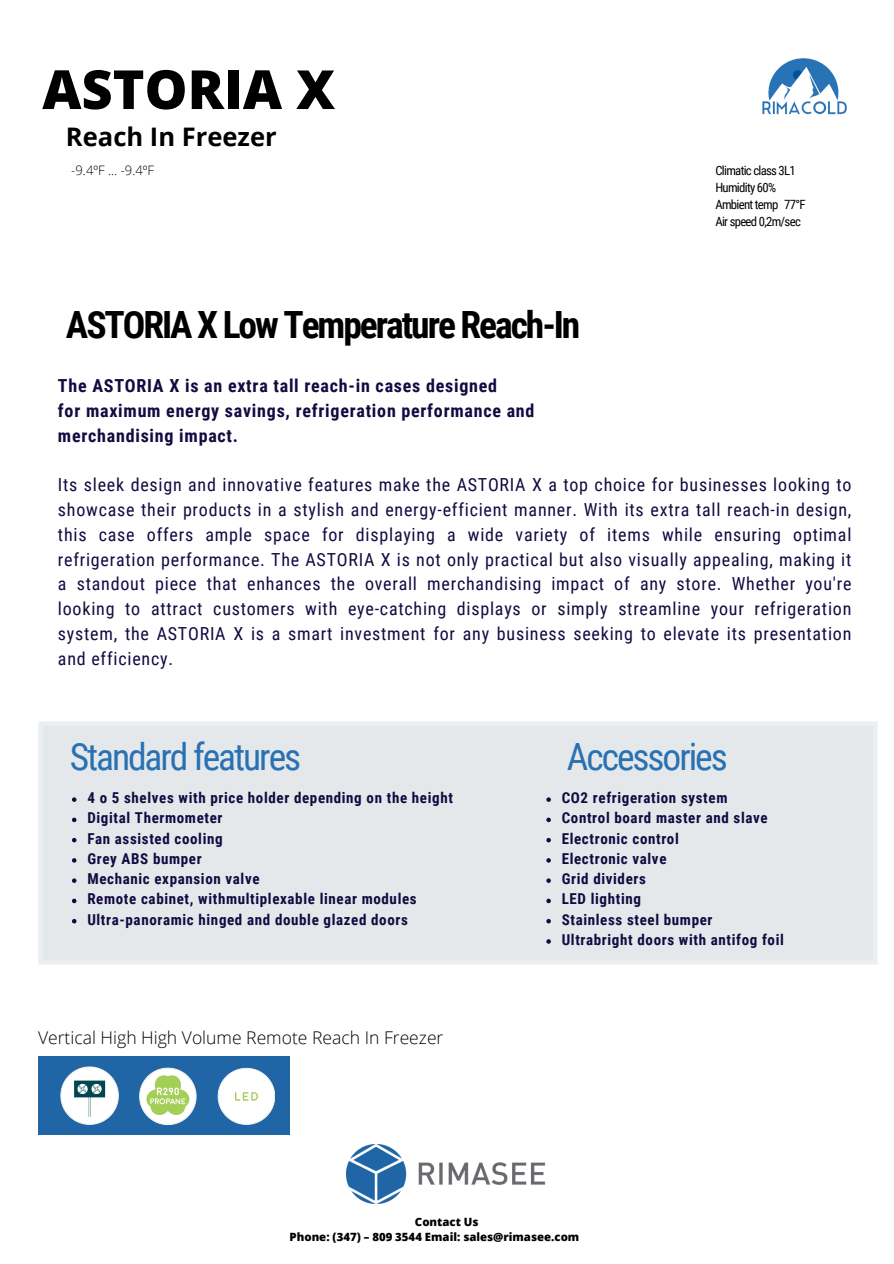
<style>
.page{position:relative;width:894px;height:1264px;background:#fff}
.page>*{position:absolute;margin:0;border:0;box-sizing:border-box;transform-origin:0 0}
.t1{font:800 54px "Open Sans";color:#000}
.t2{font:700 37.5px "Roboto Condensed";letter-spacing:-.055em;color:#000}
.t3{font:37.5px "Roboto Condensed";letter-spacing:-.055em;color:#2971b2}
.t4{font:700 25.5px "Open Sans";color:#000}
.t5{font:18px/24.8px "Roboto Condensed";letter-spacing:.04em;color:#150941;text-align:justify}
.t6{font:700 18px/24.8px "Roboto Condensed";letter-spacing:.045em;color:#150941}
.t7{font:300 17.55px "Open Sans";color:#000}
.t8{font:700 15px "Roboto Condensed";letter-spacing:.045em;color:#150941}
.t9{font:300 13.05px "Open Sans";color:#000}
.t10{font:12.75px "Roboto Condensed";letter-spacing:-.055em;color:#000}
.t11{font:800 11.4px "Open Sans";color:#000}
</style>
<div class="page">
<img style="left:762px;top:58px;width:84px;height:56px">
<img style="left:346px;top:1144px;width:200px;height:59px">
<div style="left:38px;top:1056px;width:251px;height:78px;background:#2066a6"></div>
<svg style="left:61px;top:1066px;width:57px;height:58px"></svg>
<svg style="left:139px;top:1067px;width:57px;height:58px"></svg>
<svg style="left:217px;top:1067px;width:58px;height:58px"></svg>
<div style="left:38px;top:721px;width:839px;height:243px;background:#eceff1"></div>
<div style="left:43px;top:726px;width:829px;height:233px;background:#e4e8eb"></div>
<svg style="left:72px;top:797px;width:4px;height:5px"></svg>
<svg style="left:72px;top:817px;width:4px;height:5px"></svg>
<svg style="left:72px;top:838px;width:4px;height:4px"></svg>
<svg style="left:72px;top:858px;width:4px;height:4px"></svg>
<svg style="left:72px;top:878px;width:4px;height:5px"></svg>
<svg style="left:72px;top:898px;width:4px;height:5px"></svg>
<svg style="left:72px;top:919px;width:4px;height:4px"></svg>
<svg style="left:546px;top:797px;width:4px;height:5px"></svg>
<svg style="left:546px;top:817px;width:4px;height:5px"></svg>
<svg style="left:546px;top:838px;width:4px;height:4px"></svg>
<svg style="left:546px;top:858px;width:4px;height:4px"></svg>
<svg style="left:546px;top:878px;width:4px;height:5px"></svg>
<svg style="left:546px;top:898px;width:4px;height:5px"></svg>
<svg style="left:546px;top:919px;width:4px;height:4px"></svg>
<svg style="left:546px;top:939px;width:4px;height:4px"></svg>
<p class="t1" style="left:42px;top:51px;width:294px">ASTORIA X</p>
<p class="t4" style="left:66px;top:119px;width:212px">Reach In Freezer</p>
<h6 class="t9" style="left:71px;top:161px;width:84px">-9.4ºF ... -9.4ºF</h6>
<p class="t10" style="left:715px;top:163px;width:82px">Climatic class 3L1</p>
<p class="t10" style="left:715px;top:180px;width:62px">Humidity 60%</p>
<h2 class="t10" style="left:715px;top:197px;width:92px">Ambient temp 77°F</h2>
<h5 class="t10" style="left:715px;top:214px;width:87px">Air speed 0,2m/sec</h5>
<p class="t2" style="left:66px;top:303px;width:516px">ASTORIA X Low Temperature Reach-In</p>
<p class="t6" style="left:58px;top:374px;width:478px">The ASTORIA X is an extra tall reach-in cases designed<br>for maximum energy savings, refrigeration performance and merchandising impact.</p>
<p class="t5" style="left:58px;top:473px;width:794px">Its sleek design and innovative features make the ASTORIA X a top choice for businesses looking to showcase their products in a stylish and energy-efficient manner. With its extra tall reach-in design, this case offers ample space for displaying a wide variety of items while ensuring optimal refrigeration performance. The ASTORIA X is not only practical but also visually appealing, making it a standout piece that enhances the overall merchandising impact of any store. Whether you're looking to attract customers with eye-catching displays or simply streamline your refrigeration system, the ASTORIA X is a smart investment for any business seeking to elevate its presentation and efficiency.</p>
<p class="t3" style="left:70px;top:735px;width:233px">Standard features</p>
<p class="t3" style="left:566px;top:735px;width:162px">Accessories</p>
<p class="t8" style="left:87px;top:789px;width:367px">4 o 5 shelves with price holder depending on the height</p>
<p class="t8" style="left:87px;top:809px;width:137px">Digital Thermometer</p>
<p class="t8" style="left:87px;top:829px;width:137px">Fan assisted cooling</p>
<p class="t8" style="left:87px;top:849px;width:116px">Grey ABS bumper</p>
<p class="t8" style="left:87px;top:870px;width:174px">Mechanic expansion valve</p>
<p class="t8" style="left:87px;top:890px;width:331px">Remote cabinet, withmultiplexable linear modules</p>
<p class="t8" style="left:87px;top:910px;width:322px">Ultra-panoramic hinged and double glazed doors</p>
<p class="t8" style="left:561px;top:789px;width:167px">CO2 refrigeration system</p>
<p class="t8" style="left:561px;top:809px;width:207px">Control board master and slave</p>
<p class="t8" style="left:561px;top:829px;width:119px">Electronic control</p>
<p class="t8" style="left:561px;top:849px;width:106px">Electronic valve</p>
<h6 class="t8" style="left:561px;top:870px;width:86px">Grid dividers</h6>
<p class="t8" style="left:561px;top:890px;width:81px">LED lighting</p>
<p class="t8" style="left:561px;top:910px;width:152px">Stainless steel bumper</p>
<p class="t8" style="left:561px;top:930px;width:223px">Ultrabright doors with antifog foil</p>
<h3 class="t7" style="left:38px;top:1025px;width:407px">Vertical High High Volume Remote Reach In Freezer</h3>
<p class="t11" style="left:415px;top:1213px;width:65px">Contact Us</p>
<p class="t11" style="left:289px;top:1228px;width:291px">Phone: (347) – 809 3544 Email: sales@rimasee.com</p>
</div>
